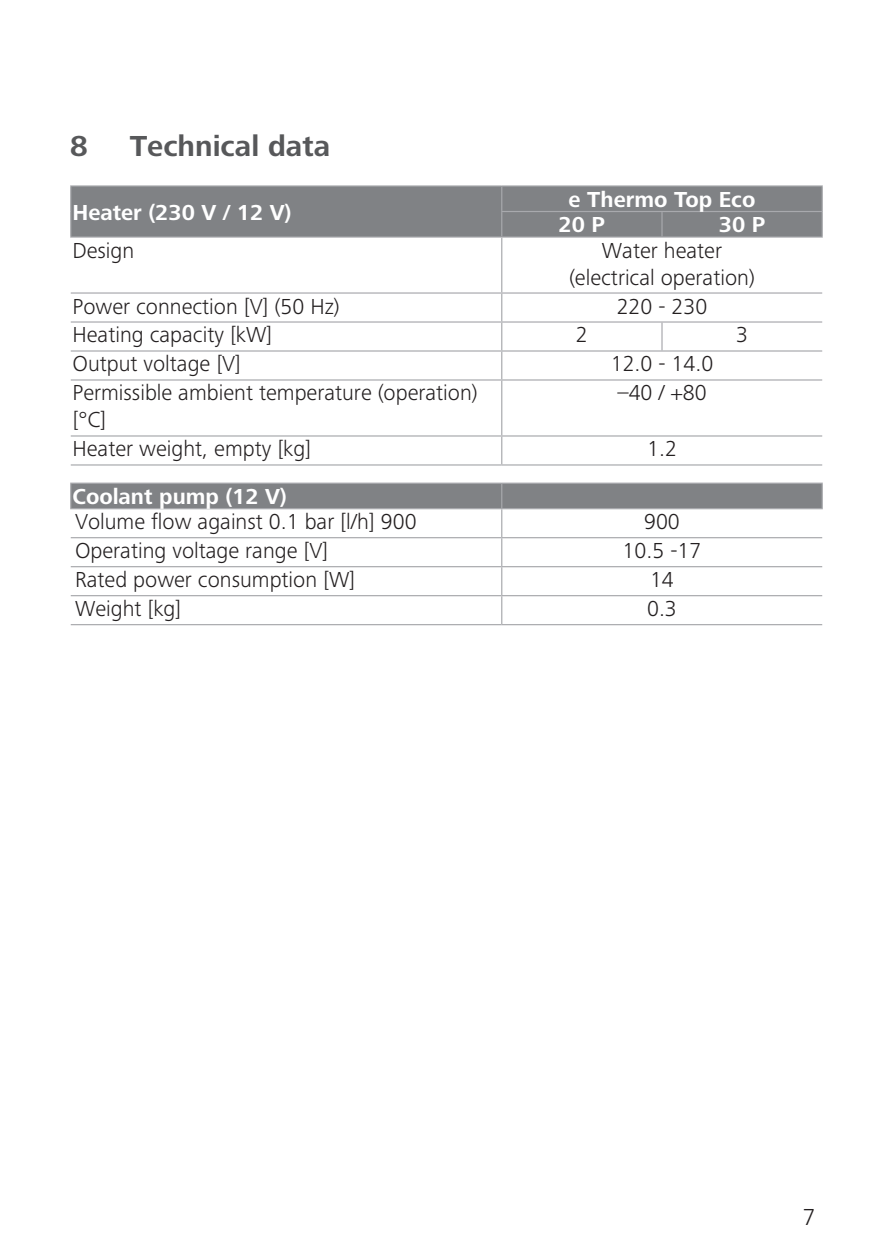
<style>
.page{position:relative;width:893px;height:1259px;background:#fff}
.page>*{position:absolute;margin:0;border:0;box-sizing:border-box;transform-origin:0 0}
.t1{font:700 30px "Frutiger Next LTW1 G";color:#57585a}
.t2{font:300 24px "Frutiger Next LTW1 G";color:#231f20}
.t3{font:300 22.5px/27px "Frutiger Next LTW1 G";color:#231f20;text-align:center}
.t4{font:700 22.5px/25.5px "Frutiger Next LTW1 G";color:#fff}
</style>
<div class="page">
<hr style="left:70px;top:185px;width:432px;height:2px;background:#a8a9ad">
<hr style="left:70px;top:236px;width:432px;height:2px;background:#a8a9ad">
<hr style="left:502px;top:236px;width:160px;height:2px;background:#a8a9ad">
<hr style="left:662px;top:236px;width:161px;height:2px;background:#a8a9ad">
<hr style="left:502px;top:185px;width:160px;height:2px;background:#a8a9ad">
<div style="left:70px;top:186px;width:753px;height:51px;background:#808285"></div>
<hr style="left:662px;top:185px;width:161px;height:2px;background:#a8a9ad">
<hr style="left:501px;top:211px;width:161px;height:1px;background:#a8a9ad">
<hr style="left:662px;top:211px;width:161px;height:1px;background:#a8a9ad">
<hr style="left:501px;top:238px;width:1px;height:54px;background:#a8a9ad">
<hr style="left:71px;top:292px;width:431px;height:2px;background:#a8a9ad">
<hr style="left:502px;top:292px;width:160px;height:2px;background:#a8a9ad">
<hr style="left:662px;top:292px;width:160px;height:2px;background:#a8a9ad">
<hr style="left:502px;top:321px;width:160px;height:2px;background:#a8a9ad">
<hr style="left:662px;top:321px;width:160px;height:2px;background:#a8a9ad">
<hr style="left:71px;top:350px;width:431px;height:1px;background:#a8a9ad">
<hr style="left:502px;top:350px;width:160px;height:1px;background:#a8a9ad">
<hr style="left:662px;top:350px;width:160px;height:1px;background:#a8a9ad">
<hr style="left:71px;top:379px;width:431px;height:1px;background:#a8a9ad">
<hr style="left:71px;top:321px;width:431px;height:2px;background:#a8a9ad">
<svg style="left:501px;top:294px;width:1px;height:85px"></svg>
<hr style="left:502px;top:379px;width:160px;height:1px;background:#a8a9ad">
<hr style="left:501px;top:380px;width:1px;height:55px;background:#a8a9ad">
<hr style="left:662px;top:379px;width:160px;height:1px;background:#a8a9ad">
<hr style="left:502px;top:435px;width:160px;height:1px;background:#a8a9ad">
<svg style="left:501px;top:436px;width:1px;height:28px"></svg>
<hr style="left:662px;top:435px;width:160px;height:1px;background:#a8a9ad">
<hr style="left:502px;top:464px;width:160px;height:1px;background:#a8a9ad">
<hr style="left:662px;top:464px;width:160px;height:1px;background:#a8a9ad">
<hr style="left:661px;top:323px;width:2px;height:27px;background:#a8a9ad">
<hr style="left:71px;top:435px;width:431px;height:1px;background:#a8a9ad">
<hr style="left:71px;top:464px;width:431px;height:1px;background:#a8a9ad">
<hr style="left:70px;top:482px;width:432px;height:2px;background:#a8a9ad">
<hr style="left:502px;top:482px;width:321px;height:2px;background:#a8a9ad">
<svg style="left:70px;top:483px;width:753px;height:141px"></svg>
<hr style="left:502px;top:624px;width:320px;height:1px;background:#a8a9ad">
<hr style="left:71px;top:595px;width:431px;height:1px;background:#a8a9ad">
<hr style="left:71px;top:624px;width:431px;height:1px;background:#a8a9ad">
<h1 class="t1" style="left:70px;top:128px;width:19px">8</h1>
<h1 class="t1" style="left:130px;top:128px;width:202px">Technical data</h1>
<p class="t4" style="left:72px;top:200px;width:220px">Heater (230 V / 12 V)</p>
<p class="t4" style="left:559px;top:187px;width:198px;text-indent:10px">e Thermo Top Eco<br>20 P</p>
<p class="t4" style="left:719px;top:213px;width:48px">30 P</p>
<p class="t3" style="left:72px;top:236px;width:63px">Design</p>
<p class="t3" style="left:569px;top:236px;width:187px">Water heater (electrical operation)</p>
<p class="t3" style="left:72px;top:292px;width:269px">Power connection [V] (50 Hz)</p>
<p class="t3" style="left:617px;top:292px;width:92px">220 - 230</p>
<p class="t3" style="left:72px;top:321px;width:201px">Heating capacity [kW]</p>
<p class="t3" style="left:576px;top:321px;width:13px">2</p>
<p class="t3" style="left:736px;top:321px;width:13px">3</p>
<p class="t3" style="left:72px;top:350px;width:170px">Output voltage [V]</p>
<p class="t3" style="left:611px;top:350px;width:104px">12.0 - 14.0</p>
<p class="t3" style="left:72px;top:379px;width:407px;text-align:left">Permissible ambient temperature (operation) [°C]</p>
<p class="t3" style="left:617px;top:379px;width:91px">–40 / +80</p>
<p class="t3" style="left:72px;top:435px;width:240px">Heater weight, empty [kg]</p>
<p class="t3" style="left:647px;top:435px;width:31px">1.2</p>
<p class="t4" style="left:72px;top:484px;width:216px">Coolant pump (12 V)</p>
<p class="t3" style="left:75px;top:508px;width:343px">Volume flow against 0.1 bar [l/h] 900</p>
<p class="t3" style="left:644px;top:508px;width:37px">900</p>
<p class="t3" style="left:75px;top:537px;width:255px">Operating voltage range [V]</p>
<p class="t3" style="left:623px;top:537px;width:80px">10.5 -17</p>
<p class="t3" style="left:75px;top:566px;width:282px">Rated power consumption [W]</p>
<p class="t3" style="left:650px;top:566px;width:25px">14</p>
<p class="t3" style="left:75px;top:595px;width:108px">Weight [kg]</p>
<p class="t3" style="left:647px;top:595px;width:31px">0.3</p>
<p class="t2" style="left:803px;top:1203px;width:14px">7</p>
</div>
